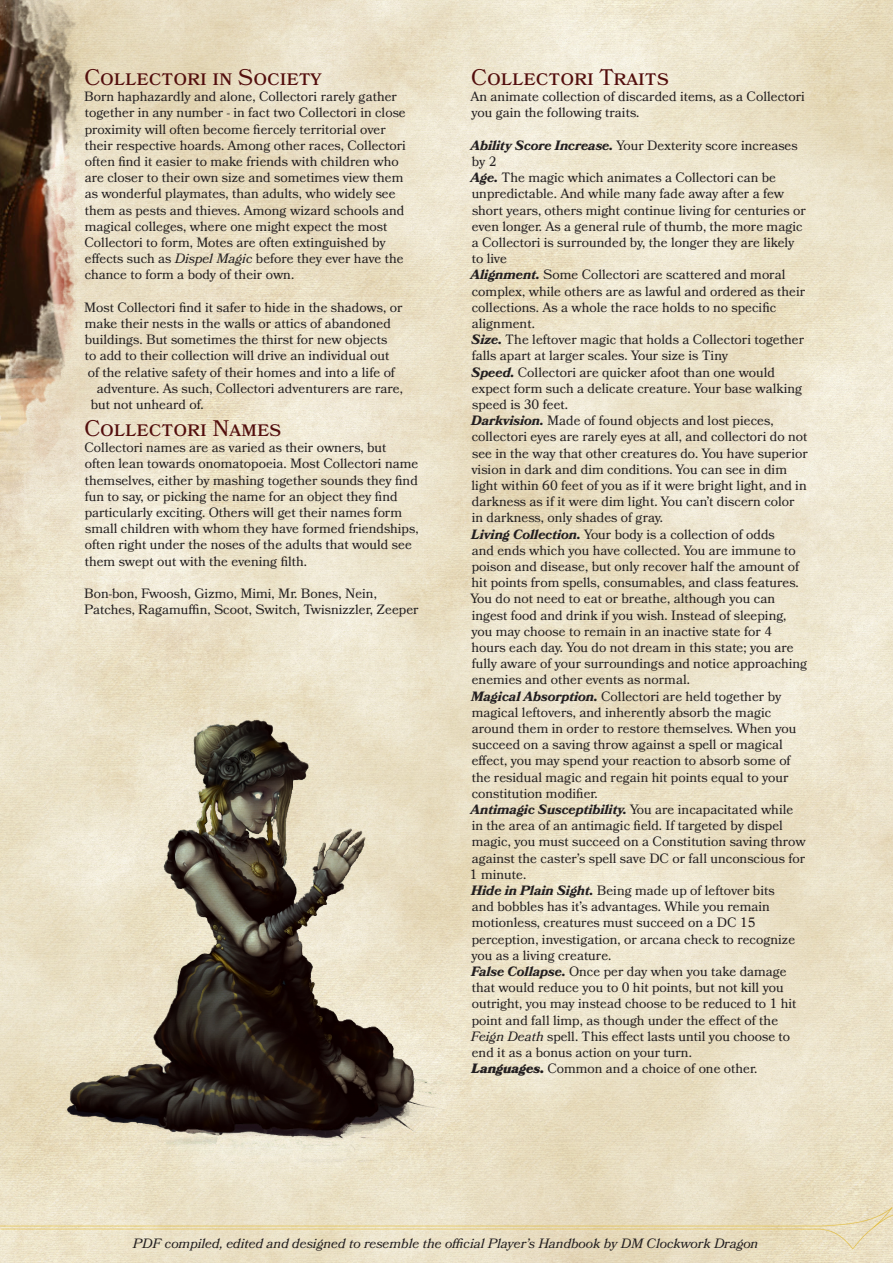
<style>
.page{position:relative;width:893px;height:1263px;background:#fff}
.page>*{position:absolute;margin:0;border:0;box-sizing:border-box;transform-origin:0 0}
.PHB_Subclass_Title{font:22.5px "Bookmania";color:#530e0d}
.PHB{font:13.5px/16.2px "Bookmania";color:#231f20}
.t1{font:italic 13.5px "Bookmania";color:#231f20}
.s1{font-style:italic}
.s2{font-weight:700;font-style:italic}
.s3{font-weight:900;font-style:italic}
</style>
<div class="page">
<img style="left:0;top:0;width:893px;height:1263px">
<img style="left:47px;top:696px;width:399px;height:492px">
<img style="left:2px;top:0;width:83px;height:521px">
<hr style="left:0;top:0;width:2px;height:692px;background:#c4a96d;opacity:.75">
<p class="PHB_Subclass_Title" style="left:84px;top:64px;width:239px">Collectori in Society</p>
<p class="PHB" style="left:84px;top:88px;width:323px">Born haphazardly and alone, Collectori rarely gather together in any number - in fact two Collectori in close proximity will often become fiercely territorial over their respective hoards. Among other races, Collectori often find it easier to make friends with children who are closer to their own size and sometimes view them as wonderful playmates, than adults, who widely see them as pests and thieves. Among wizard schools and magical colleges, where one might expect the most Collectori to form, Motes are often extinguished by effects such as <span class="s1">Dispel Magic</span> before they ever have the chance to form a body of their own.</p>
<p class="PHB" style="left:84px;top:299px;width:320px">Most Collectori find it safer to hide in the shadows, or</p>
<p class="PHB" style="left:85px;top:315px;width:308px">make their nests in the walls or attics of abandoned</p>
<p class="PHB" style="left:85px;top:331px;width:304px">buildings. But sometimes the thirst for new objects</p>
<p class="PHB" style="left:85px;top:348px;width:306px">to add to their collection will drive an individual out</p>
<p class="PHB" style="left:88px;top:364px;width:309px">of the relative safety of their homes and into a life of</p>
<p class="PHB" style="left:97px;top:380px;width:308px">adventure. As such, Collectori adventurers are rare,</p>
<p class="PHB" style="left:91px;top:396px;width:114px">but not unheard of.</p>
<p class="PHB_Subclass_Title" style="left:84px;top:415px;width:199px">Collectori Names</p>
<p class="PHB" style="left:85px;top:439px;width:336px">Collectori names are as varied as their owners, but often lean towards onomatopoeia. Most Collectori name themselves, either by mashing together sounds they find fun to say, or picking the name for an object they find particularly exciting. Others will get their names form small children with whom they have formed friendships, often right under the noses of the adults that would see them swept out with the evening filth.</p>
<p class="PHB" style="left:84px;top:585px;width:336px">Bon-bon, Fwoosh, Gizmo, Mimi, Mr. Bones, Nein,<br>Patches, Ragamuffin, Scoot, Switch, Twisnizzler, Zeeper</p>
<p class="PHB_Subclass_Title" style="left:471px;top:64px;width:199px">Collectori Traits</p>
<p class="PHB" style="left:471px;top:88px;width:336px">An animate collection of discarded items, as a Collectori you gain the following traits.</p>
<p class="PHB" style="left:470px;top:137px;width:329px"><span class="s2">Ability Score Increase.</span> Your Dexterity score increases by 2</p>
<p class="PHB" style="left:470px;top:169px;width:337px"><span class="s2">Age.</span> The magic which animates a Collectori can be unpredictable. And while many fade away after a few short years, others might continue living for centuries or even longer. As a general rule of thumb, the more magic a Collectori is surrounded by, the longer they are likely to live</p>
<p class="PHB" style="left:470px;top:267px;width:336px"><span class="s2">Alignment.</span> Some Collectori are scattered and moral complex, while others are as lawful and ordered as their collections. As a whole the race holds to no specific alignment.</p>
<p class="PHB" style="left:471px;top:331px;width:334px"><span class="s2">Size.</span> The leftover magic that holds a Collectori together falls apart at larger scales. Your size is Tiny</p>
<p class="PHB" style="left:471px;top:364px;width:332px"><span class="s2">Speed.</span> Collectori are quicker afoot than one would expect form such a delicate creature. Your base walking speed is 30 feet.</p>
<p class="PHB" style="left:471px;top:412px;width:338px"><span class="s2">Darkvision.</span> Made of found objects and lost pieces, collectori eyes are rarely eyes at all, and collectori do not see in the way that other creatures do. You have superior vision in dark and dim conditions. You can see in dim light within 60 feet of you as if it were bright light, and in darkness as if it were dim light. You can’t discern color in darkness, only shades of gray.</p>
<p class="PHB" style="left:471px;top:526px;width:329px"><span class="s2">Living Collection.</span> Your body is a collection of odds and ends which you have collected. You are immune to poison and disease, but only recover half the amount of hit points from spells, consumables, and class features.</p>
<p class="PHB" style="left:470px;top:591px;width:338px">You do not need to eat or breathe, although you can ingest food and drink if you wish. Instead of sleeping, you may choose to remain in an inactive state for 4 hours each day. You do not dream in this state; you are fully aware of your surroundings and notice approaching enemies and other events as normal.</p>
<p class="PHB" style="left:471px;top:688px;width:327px"><span class="s2">Magical Absorption.</span> Collectori are held together by magical leftovers, and inherently absorb the magic around them in order to restore themselves. When you succeed on a saving throw against a spell or magical effect, you may spend your reaction to absorb some of the residual magic and regain hit points equal to your constitution modifier.</p>
<p class="PHB" style="left:470px;top:801px;width:337px"><span class="s2">Antimagic Susceptibility.</span> You are incapacitated while in the area of an antimagic field. If targeted by dispel magic, you must succeed on a Constitution saving throw against the caster’s spell save DC or fall unconscious for 1 minute.</p>
<p class="PHB" style="left:471px;top:882px;width:325px"><span class="s2">Hide in Plain Sight.</span> Being made up of leftover bits and bobbles has it’s advantages. While you remain motionless, creatures must succeed on a DC 15 perception, investigation, or arcana check to recognize you as a living creature.</p>
<p class="PHB" style="left:471px;top:963px;width:327px"><span class="s2">False Collapse.</span> Once per day when you take damage that would reduce you to 0 hit points, but not kill you outright, you may instead choose to be reduced to 1 hit point and fall limp, as though under the effect of the <span class="s1">Feign Death</span> spell. This effect lasts until you choose to end it as a bonus action on your turn.</p>
<p class="PHB" style="left:471px;top:1060px;width:287px"><span class="s3">Languages.</span> Common and a choice of one other.</p>
<p class="t1" style="left:133px;top:1235px;width:627px">PDF compiled, edited and designed to resemble the official Player’s Handbook by DM Clockwork Dragon</p>
</div>
